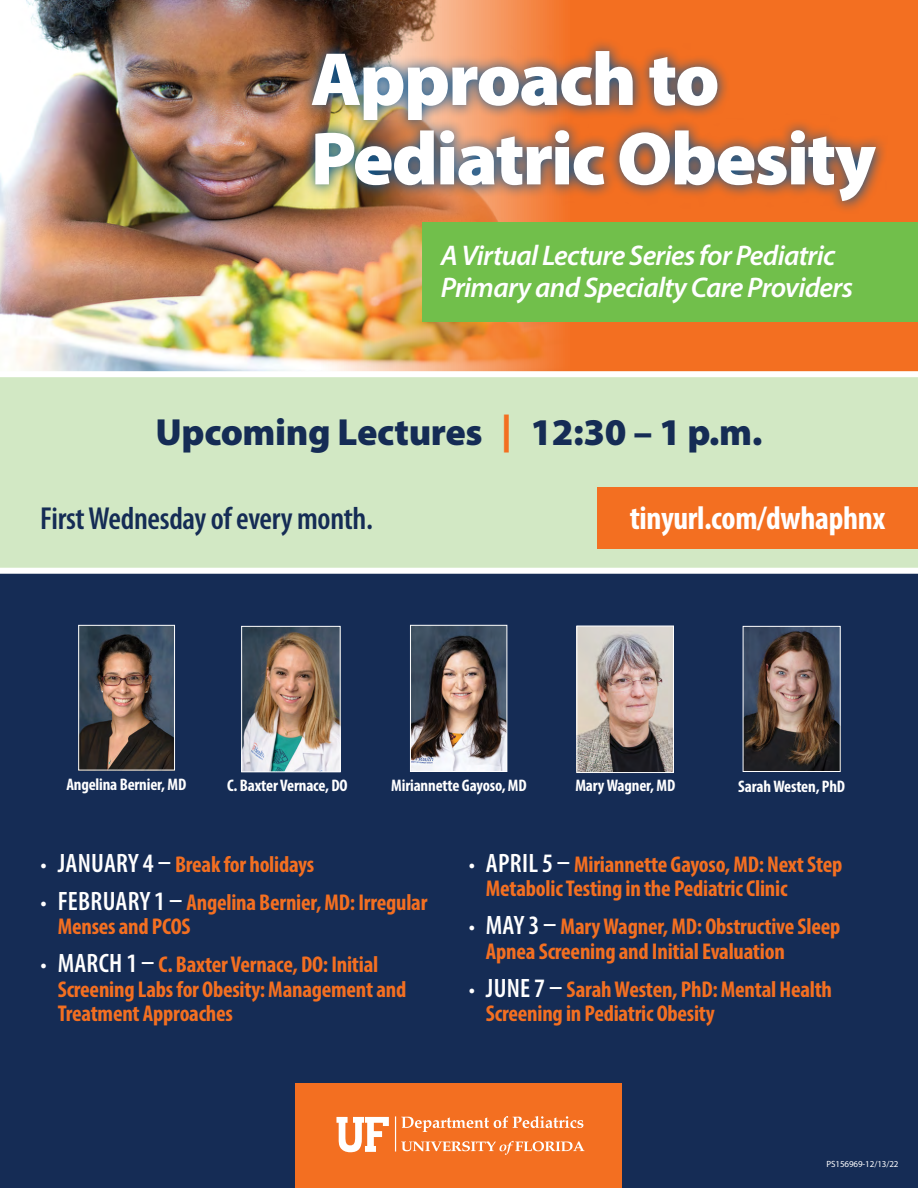
<style>
.page{position:relative;width:918px;height:1188px;background:#fff}
.page>*{position:absolute;margin:0;border:0;box-sizing:border-box;transform-origin:0 0}
.t1{font:900 75.9px/79.3px "Myriad Pro";letter-spacing:-.025em;color:#fff}
.t2{font:900 37.95px "Myriad Pro";letter-spacing:-.01em;color:#152c55}
.t3{font:700 condensed 32.85px "Myriad Pro";letter-spacing:-.01em;color:#fff}
.t4{font:600 condensed 31.95px "Myriad Pro";letter-spacing:-.01em;color:#152c55}
.t5{font:italic 600 28.5px/32.2px "Myriad Pro";letter-spacing:-.025em;color:#fff}
.t6{font:700 condensed 22.95px/24.5px "Myriad Pro";letter-spacing:-.01em;color:#f36f21}
.t7{font:700 condensed 16.8px "Myriad Pro";letter-spacing:-.01em;color:#fff}
.t8{font:9px "Myriad Pro";letter-spacing:-.01em;color:#fff}
.s1{color:#f36f21}
.s2{font-weight:600;color:#fff}
.s3{font-weight:600;font-size:26.7px;color:#fff}
</style>
<div class="page">
<div style="left:0;top:568px;width:918px;height:620px;background:#152c55"></div>
<div style="left:0;top:0;width:918px;height:376px;background:#f36f21"></div>
<img style="left:0;top:0;width:570px;height:371px">
<div style="left:0;top:374px;width:918px;height:197px;background:#d2e8c4"></div>
<div style="left:0;top:568px;width:918px;height:6px;background:#fff"></div>
<img style="left:300px;top:37px;width:584px;height:177px">
<div style="left:423px;top:222px;width:495px;height:99px;background:#71bf4b"></div>
<div style="left:0;top:371px;width:918px;height:6px;background:#fff"></div>
<div style="left:597px;top:487px;width:321px;height:62px;background:#f36f21"></div>
<div style="left:295px;top:1084px;width:327px;height:104px;background:#f36f21"></div>
<svg style="left:401px;top:1116px;width:182px;height:16px"></svg>
<hr style="left:395px;top:1116px;width:1px;height:36px;background:#fff">
<svg style="left:401px;top:1141px;width:184px;height:14px"></svg>
<svg style="left:336px;top:1117px;width:53px;height:35px"></svg>
<img style="left:243px;top:628px;width:96px;height:142px">
<div style="left:241px;top:626px;width:100px;height:146px;border:1px solid #fff"></div>
<img style="left:745px;top:628px;width:94px;height:142px">
<div style="left:743px;top:626px;width:98px;height:146px;border:1px solid #fff"></div>
<img style="left:579px;top:628px;width:93px;height:143px">
<div style="left:577px;top:626px;width:97px;height:147px;border:1px solid #fff"></div>
<img style="left:412px;top:627px;width:93px;height:143px">
<div style="left:410px;top:625px;width:97px;height:147px;border:1px solid #fff"></div>
<img style="left:80px;top:627px;width:93px;height:141px">
<div style="left:78px;top:625px;width:97px;height:145px;border:1px solid #fff"></div>
<h1 class="t1" style="left:311px;top:37px;width:567px">Approach to<br>Pediatric Obesity</h1>
<p class="t5" style="left:441px;top:238px;width:414px">A Virtual Lecture Series for Pediatric<br>Primary and Specialty Care Providers</p>
<h2 class="t2" style="left:155px;top:407px;width:609px">Upcoming Lectures <span class="s1">|</span> 12:30 – 1 p.m.</h2>
<h3 class="t4" style="left:40px;top:501px;width:334px">First Wednesday of every month.</h3>
<h3 class="t3" style="left:630px;top:498px;width:257px">tinyurl.com/dwhaphnx</h3>
<p class="t7" style="left:66px;top:774px;width:121px">Angelina Bernier, MD</p>
<p class="t7" style="left:227px;top:775px;width:122px">C. Baxter Vernace, DO</p>
<p class="t7" style="left:575px;top:775px;width:101px">Mary Wagner, MD</p>
<p class="t7" style="left:738px;top:776px;width:109px">Sarah Westen, PhD</p>
<p class="t7" style="left:391px;top:775px;width:137px">Miriannette Gayoso, MD</p>
<p class="t6" style="left:40px;top:852px;width:275px"><span class="s2">•</span> <span class="s3">JANUARY 4 –</span> Break for holidays</p>
<p class="t6" style="left:58px;top:890px;width:371px;text-indent:-17px"><span class="s2">•</span> <span class="s3">FEBRUARY 1 –</span> Angelina Bernier, MD: Irregular<br>Menses and PCOS</p>
<p class="t6" style="left:58px;top:952px;width:350px;text-indent:-17px"><span class="s2">•</span> <span class="s3">MARCH 1 –</span> C. Baxter Vernace, DO: Initial<br>Screening Labs for Obesity: Management and<br>Treatment Approaches</p>
<p class="t6" style="left:486px;top:852px;width:358px;text-indent:-17px"><span class="s2">•</span> <span class="s3">APRIL 5 –</span> Miriannette Gayoso, MD: Next Step<br>Metabolic Testing in the Pediatric Clinic</p>
<p class="t6" style="left:486px;top:914px;width:356px;text-indent:-17px"><span class="s2">•</span> <span class="s3">MAY 3 –</span> Mary Wagner, MD: Obstructive Sleep<br>Apnea Screening and Initial Evaluation</p>
<p class="t6" style="left:486px;top:976px;width:348px;text-indent:-17px"><span class="s2">•</span> <span class="s3">JUNE 7 –</span> Sarah Westen, PhD: Mental Health<br>Screening in Pediatric Obesity</p>
<p class="t8" style="left:826px;top:1159px;width:74px">PS156969-12/13/22</p>
</div>
